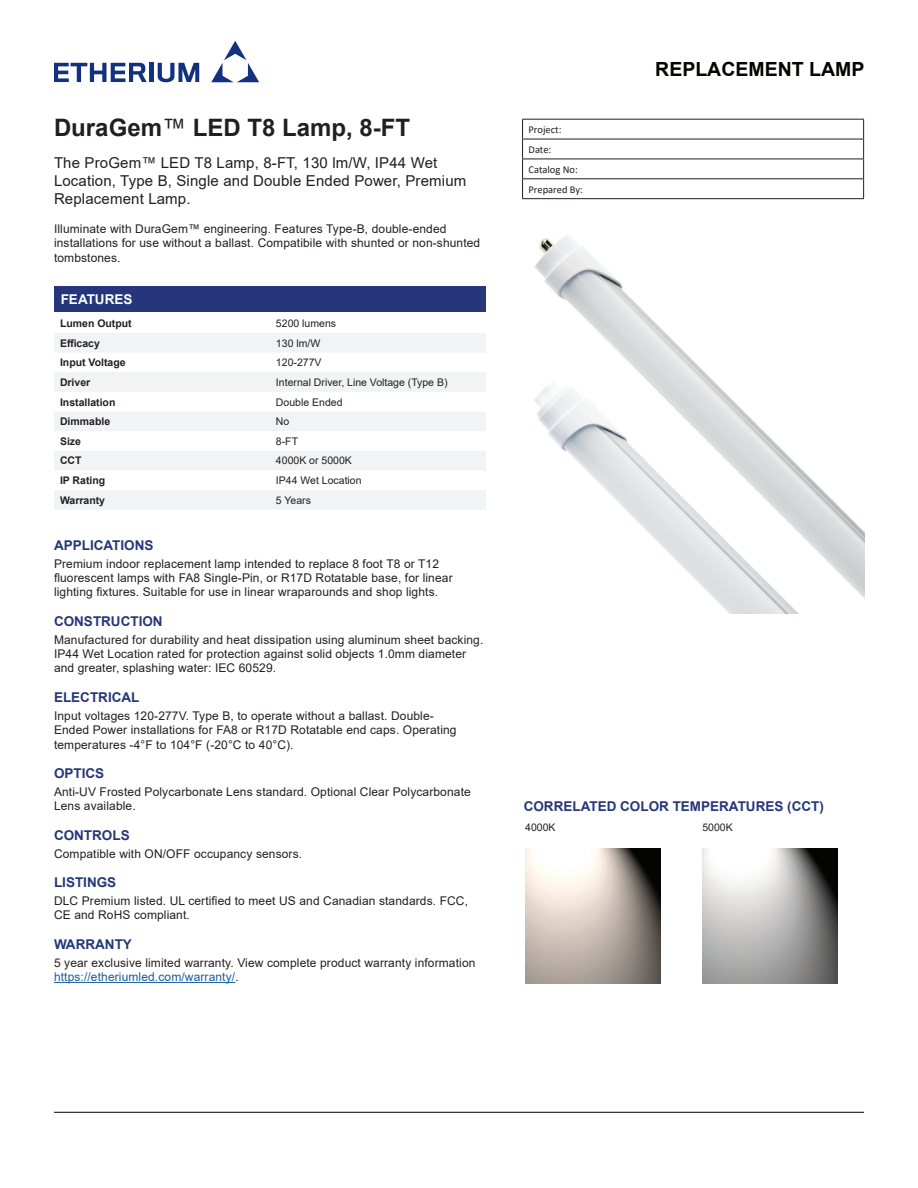
<style>
.page{position:relative;width:918px;height:1188px;background:#fff}
.page>*{position:absolute;margin:0;border:0;box-sizing:border-box;transform-origin:0 0}
.t1{font:700 24px "Arial";color:#231f20}
.t2{font:700 19.5px "Arial";color:#040503}
.Paragraph_Style_-_ET{font:15px/18px "Arial";letter-spacing:.01em;color:#231f20}
.Headings{font:700 13.5px "Arial";color:#253779}
.t3{font:700 13.5px "Arial";color:#fff}
.Paragraph_Style_-_ET-2{font:12px/14.4px "Arial";letter-spacing:.01em;color:#231f20}
.Captions{font:10.5px "Arial";color:#231f20}
.t4{font:700 10.5px "Arial";color:#231f20}
.t5{font:10.5px "Calibri";color:#231f20}
.s1{font-weight:400}
.s2{color:#175d9e}
</style>
<div class="page">
<hr style="left:54px;top:1112px;width:810px;height:1px;background:#000">
<svg style="left:211px;top:41px;width:48px;height:41px"></svg>
<svg style="left:54px;top:63px;width:93px;height:19px"></svg>
<div style="left:149px;top:63px;width:5px;height:19px;background:#13317e"></div>
<svg style="left:158px;top:63px;width:41px;height:19px"></svg>
<img style="left:534px;top:236px;width:330px;height:377px">
<svg style="left:54px;top:333px;width:432px;height:177px;fill:#f1f3f4"></svg>
<div style="left:54px;top:286px;width:432px;height:26px;background:#25377a"></div>
<hr style="left:522px;top:119px;width:342px;height:1px;background:#231f20">
<hr style="left:522px;top:139px;width:342px;height:1px;background:#231f20">
<hr style="left:522px;top:159px;width:342px;height:1px;background:#231f20">
<hr style="left:522px;top:178px;width:342px;height:1px;background:#231f20">
<svg style="left:522px;top:120px;width:1px;height:78px"></svg>
<svg style="left:863px;top:120px;width:1px;height:78px"></svg>
<hr style="left:522px;top:198px;width:342px;height:1px;background:#231f20">
<hr style="left:54px;top:982px;width:181px;height:1px;background:#175d9e">
<img style="left:525px;top:849px;width:135px;height:135px">
<img style="left:702px;top:849px;width:135px;height:135px">
<p class="t1" style="left:54px;top:111px;width:358px">DuraGem<span class="s1">™</span> LED T8 Lamp, 8-FT</p>
<p class="Paragraph_Style_-_ET" style="left:54px;top:154px;width:414px">The ProGem™ LED T8 Lamp, 8-FT, 130 lm/W, IP44 Wet<br>Location, Type B, Single and Double Ended Power, Premium<br>Replacement Lamp.</p>
<p class="Paragraph_Style_-_ET-2" style="left:54px;top:221px;width:428px">Illuminate with DuraGem™ engineering. Features Type-B, double-ended installations for use without a ballast. Compatibile with shunted or non-shunted tombstones.</p>
<p class="t3" style="left:61px;top:290px;width:73px">FEATURES</p>
<p class="t4" style="left:60px;top:316px;width:73px">Lumen Output</p>
<p class="Captions" style="left:276px;top:316px;width:62px">5200 lumens</p>
<p class="t4" style="left:60px;top:336px;width:41px">Efficacy</p>
<p class="Captions" style="left:276px;top:336px;width:46px">130 lm/W</p>
<p class="t4" style="left:60px;top:355px;width:67px">Input Voltage</p>
<p class="Captions" style="left:276px;top:355px;width:47px">120-277V</p>
<p class="t4" style="left:60px;top:375px;width:32px">Driver</p>
<p class="Captions" style="left:276px;top:375px;width:173px">Internal Driver, Line Voltage (Type B)</p>
<p class="t4" style="left:60px;top:394px;width:57px">Installation</p>
<p class="Captions" style="left:276px;top:395px;width:68px">Double Ended</p>
<p class="t4" style="left:60px;top:414px;width:52px">Dimmable</p>
<p class="Captions" style="left:276px;top:414px;width:15px">No</p>
<p class="t4" style="left:60px;top:434px;width:23px">Size</p>
<p class="Captions" style="left:276px;top:434px;width:24px">8-FT</p>
<p class="t4" style="left:60px;top:453px;width:23px">CCT</p>
<p class="Captions" style="left:276px;top:454px;width:77px">4000K or 5000K</p>
<p class="t4" style="left:60px;top:473px;width:47px">IP Rating</p>
<p class="Captions" style="left:276px;top:473px;width:87px">IP44 Wet Location</p>
<p class="t4" style="left:60px;top:493px;width:47px">Warranty</p>
<p class="Captions" style="left:276px;top:493px;width:37px">5 Years</p>
<p class="Headings" style="left:54px;top:536px;width:101px">APPLICATIONS</p>
<p class="Paragraph_Style_-_ET-2" style="left:54px;top:556px;width:400px">Premium indoor replacement lamp intended to replace 8 foot T8 or T12 fluorescent lamps with FA8 Single-Pin, or R17D Rotatable base, for linear lighting fixtures. Suitable for use in linear wraparounds and shop lights.</p>
<p class="Headings" style="left:54px;top:612px;width:110px">CONSTRUCTION</p>
<p class="Paragraph_Style_-_ET-2" style="left:54px;top:632px;width:431px">Manufactured for durability and heat dissipation using aluminum sheet backing.<br>IP44 Wet Location rated for protection against solid objects 1.0mm diameter and greater, splashing water: IEC 60529.</p>
<p class="Headings" style="left:54px;top:688px;width:87px">ELECTRICAL</p>
<p class="Paragraph_Style_-_ET-2" style="left:54px;top:708px;width:404px">Input voltages 120-277V. Type B, to operate without a ballast. Double-<br>Ended Power installations for FA8 or R17D Rotatable end caps. Operating temperatures -4°F to 104°F (-20°C to 40°C).</p>
<p class="Headings" style="left:54px;top:764px;width:52px">OPTICS</p>
<p class="Paragraph_Style_-_ET-2" style="left:54px;top:784px;width:418px">Anti-UV Frosted Polycarbonate Lens standard. Optional Clear Polycarbonate<br>Lens available.</p>
<p class="Headings" style="left:54px;top:826px;width:77px">CONTROLS</p>
<p class="Paragraph_Style_-_ET-2" style="left:54px;top:846px;width:250px">Compatible with ON/OFF occupancy sensors.</p>
<p class="Headings" style="left:54px;top:873px;width:64px">LISTINGS</p>
<p class="Paragraph_Style_-_ET-2" style="left:54px;top:894px;width:416px">DLC Premium listed. UL certified to meet US and Canadian standards. FCC,<br>CE and RoHS compliant.</p>
<p class="Headings" style="left:54px;top:935px;width:79px">WARRANTY</p>
<p class="Paragraph_Style_-_ET-2" style="left:54px;top:955px;width:423px">5 year exclusive limited warranty. View complete product warranty information <span class="s2">https://etheriumled.com/warranty/</span>.</p>
<p class="t5" style="left:529px;top:122px;width:34px">Project:</p>
<p class="t5" style="left:529px;top:142px;width:24px">Date:</p>
<p class="t5" style="left:529px;top:162px;width:51px">Catalog No:</p>
<p class="t5" style="left:529px;top:182px;width:56px">Prepared By:</p>
<h2 class="t2" style="left:655px;top:55px;width:211px">REPLACEMENT LAMP</h2>
<p class="Headings" style="left:524px;top:797px;width:302px">CORRELATED COLOR TEMPERATURES (CCT)</p>
<p class="Captions" style="left:525px;top:820px;width:32px">4000K</p>
<p class="Captions" style="left:702px;top:820px;width:32px">5000K</p>
</div>
